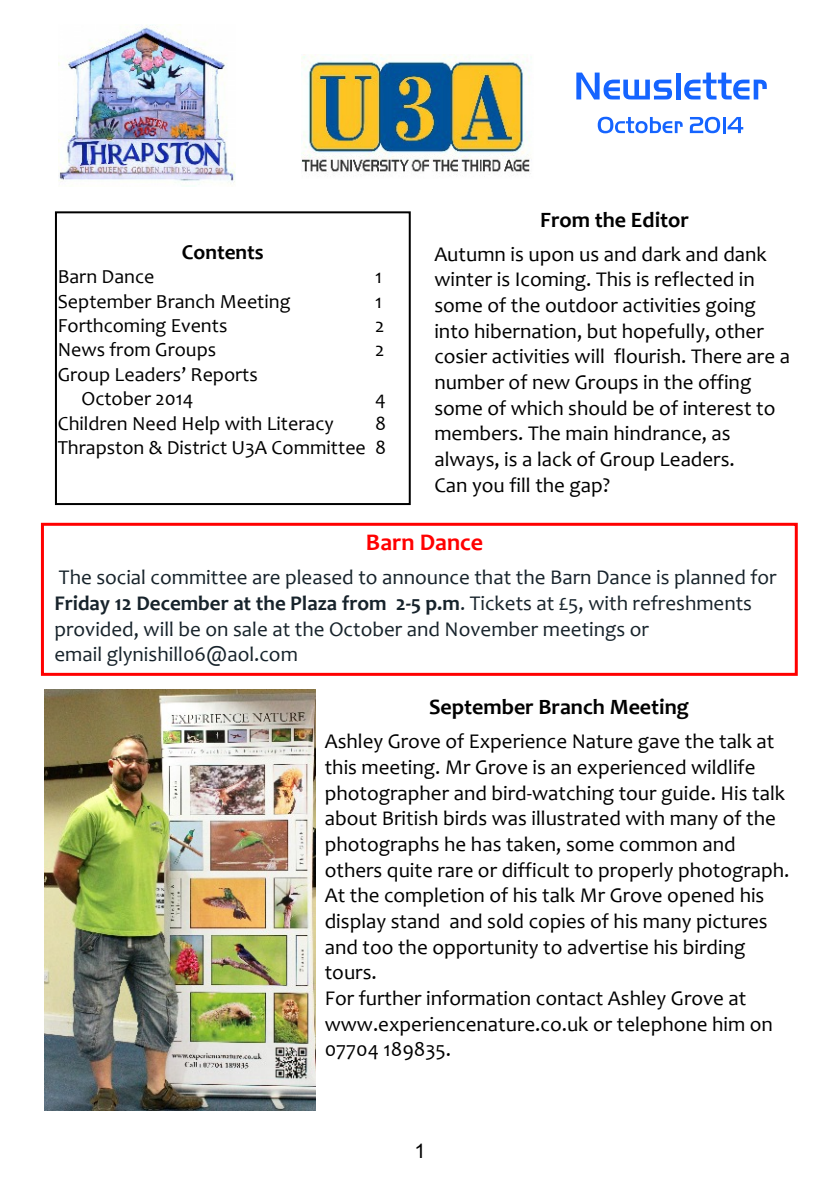
<style>
.page{position:relative;width:840px;height:1191px;background:#fff}
.page>*{position:absolute;margin:0;border:0;box-sizing:border-box;transform-origin:0 0}
.t1{font:700 24px "Candara";color:#f00}
.t2{font:700 22px "Candara";color:#000}
.t3{font:700 21.2px "Candara";color:#000}
.t4{font:21px/25.6px "Candara";color:#000}
.t5{font:21px/25.6px "Candara";color:#17232b}
.t6{font:20px/24.4px "Candara";color:#000}
.t7{font:20px "Arial";color:#000}
.s1{font-weight:700}
</style>
<div class="page">
<div style="left:55px;top:211px;width:355px;height:294px;border:2px solid #000"></div>
<div style="left:41px;top:523px;width:756px;height:153px;border:3px solid #f00"></div>
<img style="left:58px;top:24px;width:177px;height:163px">
<img style="left:301px;top:54px;width:231px;height:121px">
<svg style="left:576px;top:73px;width:95px;height:26px"></svg>
<div style="left:675px;top:73px;width:5px;height:26px;background:#1564ff"></div>
<svg style="left:684px;top:73px;width:82px;height:26px"></svg>
<svg style="left:597px;top:117px;width:85px;height:16px"></svg>
<svg style="left:689px;top:117px;width:30px;height:16px"></svg>
<hr style="left:722px;top:117px;width:3px;height:16px;background:#1564ff">
<svg style="left:727px;top:117px;width:15px;height:16px"></svg>
<img style="left:44px;top:689px;width:272px;height:421px">
<p class="t3" style="left:182px;top:244px;width:84px">Contents</p>
<p class="t6" style="left:58px;top:266px;width:98px">Barn Dance</p>
<p class="t6" style="left:375px;top:266px;width:8px">1</p>
<p class="t6" style="left:58px;top:291px;width:234px">September Branch Meeting</p>
<p class="t6" style="left:375px;top:291px;width:8px">1</p>
<p class="t6" style="left:58px;top:315px;width:171px">Forthcoming Events</p>
<p class="t6" style="left:375px;top:315px;width:11px">2</p>
<p class="t6" style="left:58px;top:340px;width:160px">News from Groups</p>
<p class="t6" style="left:375px;top:340px;width:11px">2</p>
<p class="t6" style="left:81px;top:364px;width:178px;text-indent:-24px">Group Leaders’ Reports<br>October 2014</p>
<p class="t6" style="left:375px;top:388px;width:12px">4</p>
<p class="t6" style="left:58px;top:413px;width:277px">Children Need Help with Literacy</p>
<p class="t6" style="left:58px;top:413px;width:330px;text-align:right">8<br>Thrapston &amp; District U3A Committee 8</p>
<p class="t2" style="left:540px;top:211px;width:150px">From the Editor</p>
<p class="t4" style="left:434px;top:243px;width:357px">Autumn is upon us and dark and dank winter is Icoming. This is reflected in some of the outdoor activities going into hibernation, but hopefully, other cosier activities will flourish. There are a number of new Groups in the offing some of which should be of interest to members. The main hindrance, as always, is a lack of Group Leaders.<br>Can you fill the gap?</p>
<p class="t1" style="left:366px;top:532px;width:119px">Barn Dance</p>
<p class="t5" style="left:54px;top:567px;width:723px">The social committee are pleased to announce that the Barn Dance is planned for <span class="s1">Friday 12 December at the Plaza from 2-5 p.m</span>. Tickets at £5, with refreshments provided, will be on sale at the October and November meetings or<br>email glynishill06@aol.com</p>
<p class="t2" style="left:429px;top:698px;width:261px">September Branch Meeting</p>
<p class="t4" style="left:324px;top:730px;width:466px">Ashley Grove of Experience Nature gave the talk at this meeting. Mr Grove is an experienced wildlife photographer and bird-watching tour guide. His talk about British birds was illustrated with many of the photographs he has taken, some common and others quite rare or difficult to properly photograph.<br>At the completion of his talk Mr Grove opened his display stand and sold copies of his many pictures and too the opportunity to advertise his birding tours.<br>For further information contact Ashley Grove at www.experiencenature.co.uk or telephone him on 07704 189835.</p>
<p class="t7" style="left:414px;top:1143px;width:13px">1</p>
</div>
